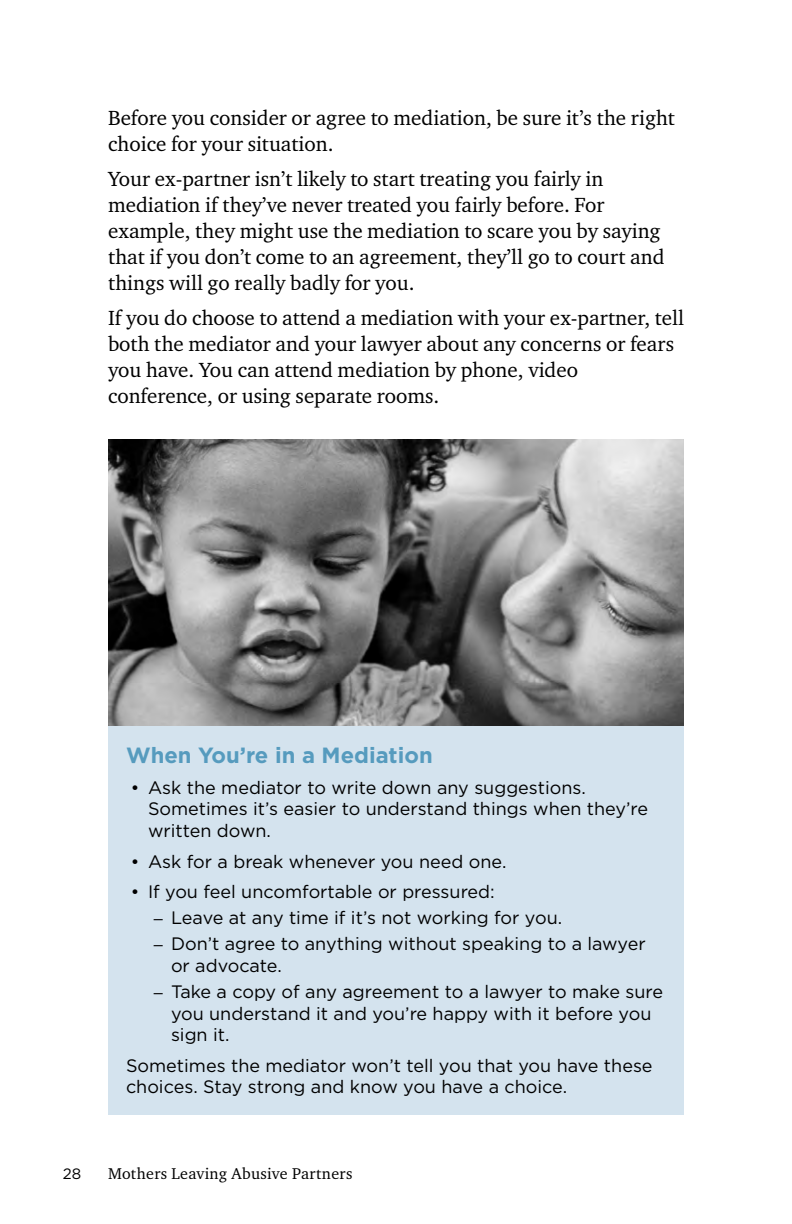
<style>
.page{position:relative;width:792px;height:1224px;background:#fff}
.page>*{position:absolute;margin:0;border:0;box-sizing:border-box;transform-origin:0 0}
.t1{font:700 22px "Gotham";color:#569bbe}
.t2{font:21px/26px "Charter ITC";color:#000}
.t3{font:18px/21.6px "Gotham";color:#000}
.t4{font:16px "Charter ITC";letter-spacing:.02em;color:#000}
.t5{font:15px "Gotham";color:#000}
.s1{font-family:"Charter ITC"}
</style>
<div class="page">
<img style="left:108px;top:439px;width:576px;height:287px">
<div style="left:108px;top:726px;width:576px;height:389px;background:#d4e3ee"></div>
<p class="t2" style="left:108px;top:104px;width:568px">Before you consider or agree to mediation, be sure it’s the right choice for your situation.</p>
<p class="t2" style="left:108px;top:165px;width:558px">Your ex-partner isn’t likely to start treating you fairly in mediation if they’ve never treated you fairly before. For example, they might use the mediation to scare you by saying that if you don’t come to an agreement, they’ll go to court and things will go really badly for you.</p>
<p class="t2" style="left:108px;top:304px;width:577px">If you do choose to attend a mediation with your ex-partner, tell both the mediator and your lawyer about any concerns or fears you have. You can attend mediation by phone, video conference, or using separate rooms.</p>
<p class="t1" style="left:126px;top:743px;width:308px">When You’re in a Mediation</p>
<p class="t3" style="left:148px;top:776px;width:502px;text-indent:-17px">• Ask the mediator to write down any suggestions.<br>Sometimes it’s easier to understand things when they’re written down.</p>
<p class="t3" style="left:131px;top:850px;width:377px">• Ask for a break whenever you need one.</p>
<p class="t3" style="left:131px;top:881px;width:366px">• If you feel uncomfortable or pressured:</p>
<p class="t3" style="left:154px;top:907px;width:410px"><span class="s1">–</span> Leave at any time if it’s not working for you.</p>
<p class="t3" style="left:171px;top:933px;width:476px;text-indent:-17px"><span class="s1">–</span> Don’t agree to anything without speaking to a lawyer or advocate.</p>
<p class="t3" style="left:171px;top:981px;width:494px;text-indent:-17px"><span class="s1">–</span> Take a copy of any agreement to a lawyer to make sure you understand it and you’re happy with it before you sign it.</p>
<p class="t3" style="left:126px;top:1054px;width:528px">Sometimes the mediator won’t tell you that you have these choices. Stay strong and know you have a choice.</p>
<p class="t5" style="left:63px;top:1166px;width:20px">28</p>
<p class="t4" style="left:108px;top:1164px;width:246px">Mothers Leaving Abusive Partners</p>
</div>
